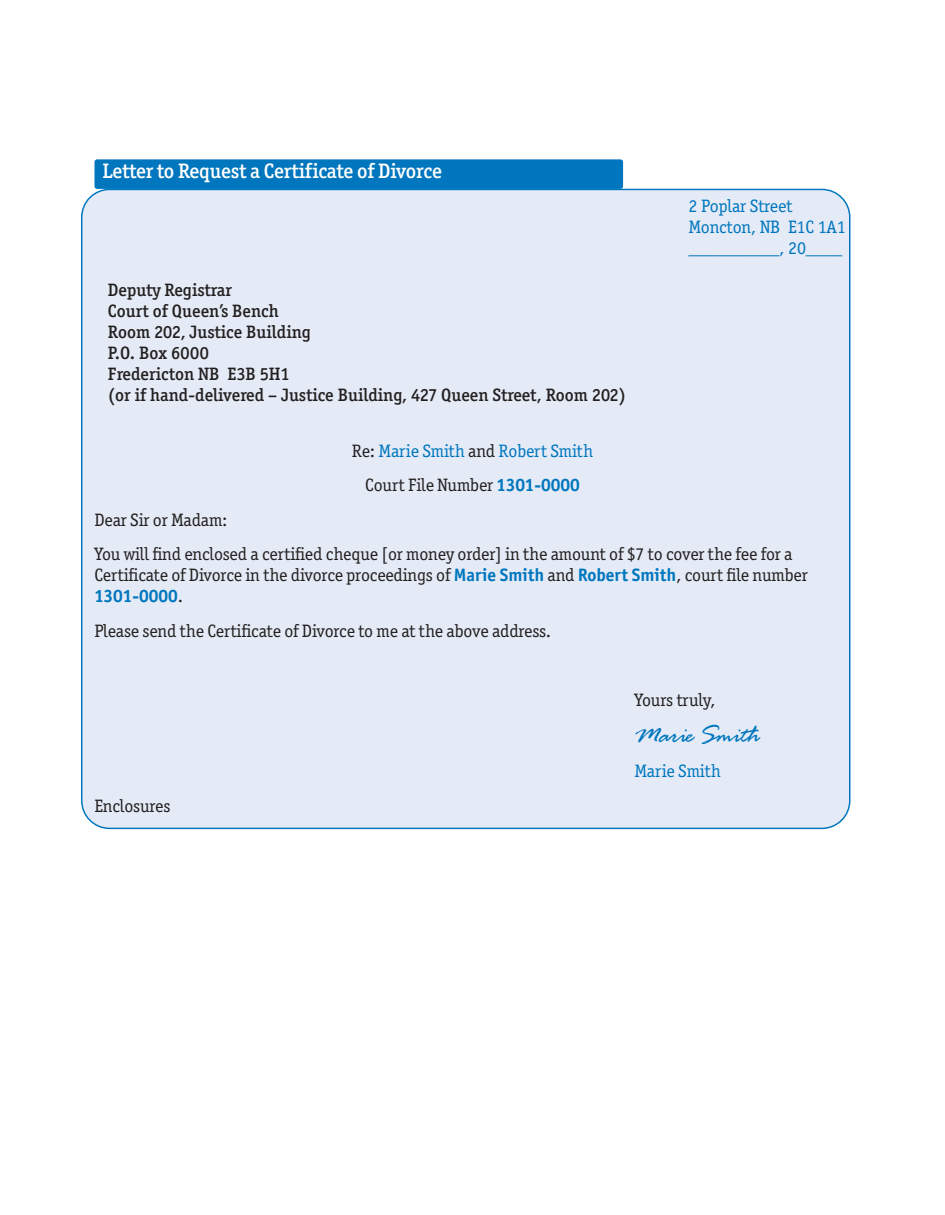
<style>
.page{position:relative;width:945px;height:1215px;background:#fff}
.page>*{position:absolute;margin:0;border:0;box-sizing:border-box;transform-origin:0 0}
.t1{font:27px "Rage Italic Plain";color:#0076be}
.t2{font:500 21px "Officina Ser ITC";letter-spacing:-.01em;color:#fff}
.t3{font:18px/34.5px "Officina Ser ITC Std";letter-spacing:-.01em;color:#231f20;text-align:center}
.t4{font:500 18px/21px "Officina Ser ITC";color:#231f20}
.t5{font:18px/21px "Officina Ser ITC Std";letter-spacing:-.01em;color:#0076be}
.t6{font:700 18px "Officina Sans ITC Std";color:#0076be}
.s1{color:#0076be}
.s2{font-family:"Officina Sans ITC Std";font-weight:700;color:#0076be}
.s3{font-family:"Officina Ser ITC Std";font-weight:400;color:#231f20}
</style>
<div class="page">
<div style="left:94px;top:159px;width:529px;height:30px;background:#0076be;border-radius:3px"></div>
<div style="left:81px;top:189px;width:769px;height:640px;background:#e4ebf6"></div>
<p class="t2" style="left:102px;top:163px;width:341px">Letter to Request a Certificate of Divorce</p>
<p class="t5" style="left:688px;top:198px;width:159px">2 Poplar Street<br>Moncton, NB E1C 1A1 __________, 20____</p>
<p class="t4" style="left:108px;top:282px;width:519px">Deputy Registrar<br>Court of Queen’s Bench<br>Room 202, Justice Building<br>P.O. Box 6000<br>Fredericton NB E3B 5H1<br>(or if hand-delivered – Justice Building, 427 Queen Street, Room 202)</p>
<p class="t3" style="left:352px;top:435px;width:243px">Re: <span class="s1">Marie Smith</span> and <span class="s1">Robert Smith<br></span>Court File Number <span class="s2">1301-0000</span></p>
<p class="t3" style="left:95px;top:504px;width:700px;text-align:left">Dear Sir or Madam:<br>You will find enclosed a certified cheque [or money order] in the amount of $7 to cover the fee for a</p>
<p class="t3" style="left:95px;top:560px;width:715px">Certificate of Divorce in the divorce proceedings of <span class="s2">Marie Smith</span> and <span class="s2">Robert Smith</span>, court file number</p>
<p class="t6" style="left:95px;top:590px;width:90px">1301-0000<span class="s3">.</span></p>
<p class="t3" style="left:95px;top:615px;width:458px">Please send the Certificate of Divorce to me at the above address.</p>
<p class="t3" style="left:94px;top:790px;width:77px">Enclosures</p>
<p class="t3" style="left:635px;top:684px;width:82px">Yours truly,</p>
<h1 class="t1" style="left:634px;top:726px;width:127px">Marie Smith</h1>
<p class="t5" style="left:634px;top:762px;width:88px">Marie Smith</p>
</div>
